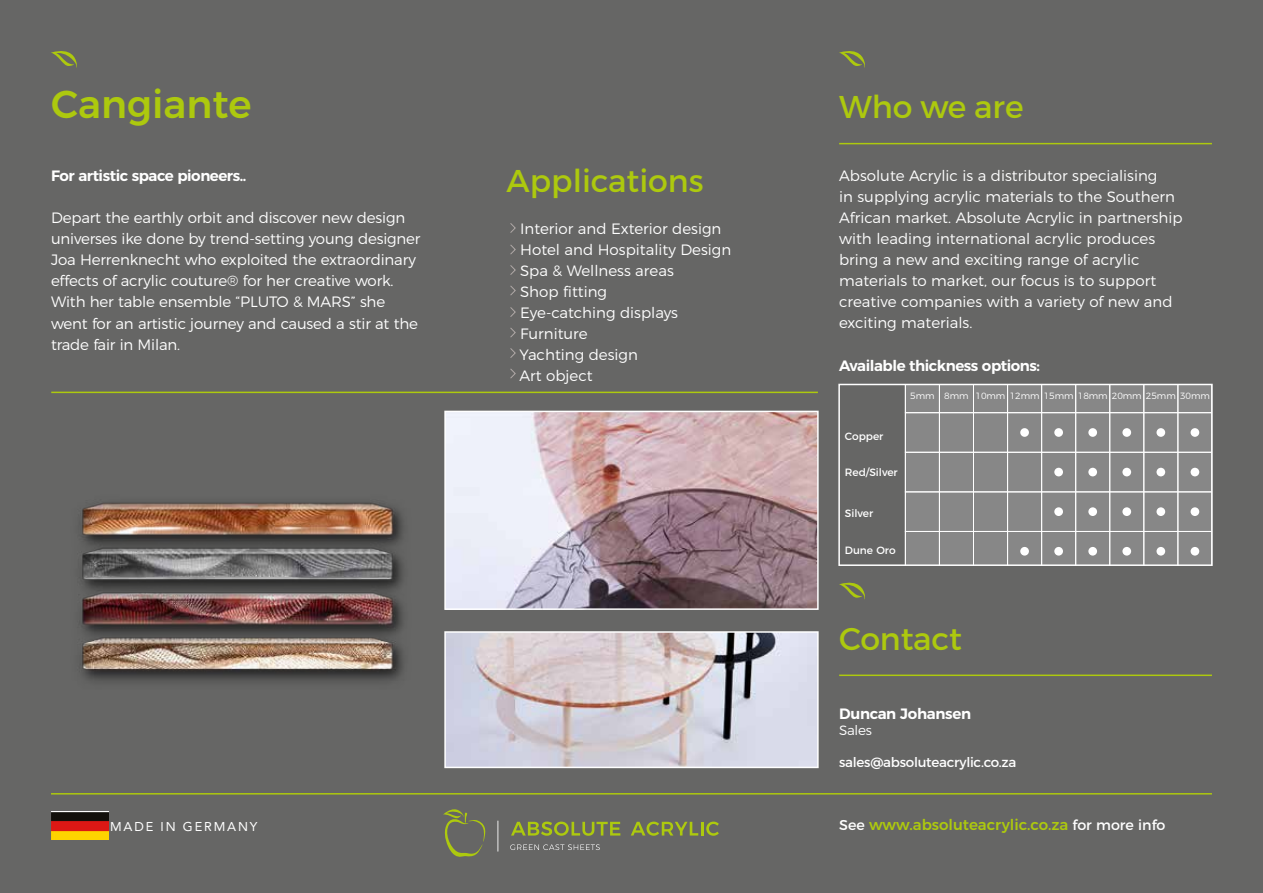
<style>
.page{position:relative;width:1263px;height:893px;background:#666665}
.page>*{position:absolute;margin:0;border:0;box-sizing:border-box;transform-origin:0 0}
.t1{font:500 39px "Montserrat";color:#adc90e}
.t2{font:31.5px "Montserrat";color:#adc90e}
.t3{font:300 15px/21px "Montserrat";color:#fff}
.t4{font:600 15px "Montserrat";letter-spacing:-.03em;color:#fff}
.t5{font:500 15px "Montserrat";color:#adc90e}
.t6{font:13.5px "Montserrat";letter-spacing:-.02em;color:#fff}
.t7{font:300 13.5px "Montserrat";letter-spacing:-.02em;color:#fff}
.t8{font:12.75px "Avenir";letter-spacing:.145em;color:#fff}
.t9{font:10.5px "Montserrat";color:#fff}
.t10{font:300 9px "Montserrat";letter-spacing:-.01em;color:#fff}
.s1{font-weight:400;font-size:14.25px;color:#fff}
</style>
<div class="page">
<hr style="left:51px;top:793px;width:1161px;height:1px;background:#adc90e">
<hr style="left:839px;top:674px;width:373px;height:2px;background:#adc90e">
<svg style="left:839px;top:582px;width:26px;height:17px"></svg>
<svg style="left:510px;top:223px;width:6px;height:10px"></svg>
<svg style="left:510px;top:285px;width:6px;height:11px"></svg>
<svg style="left:510px;top:244px;width:6px;height:11px"></svg>
<svg style="left:510px;top:265px;width:6px;height:10px"></svg>
<svg style="left:510px;top:307px;width:6px;height:10px"></svg>
<svg style="left:510px;top:328px;width:6px;height:10px"></svg>
<svg style="left:510px;top:348px;width:6px;height:10px"></svg>
<svg style="left:510px;top:368px;width:6px;height:11px"></svg>
<img style="left:51px;top:811px;width:57px;height:28px">
<svg style="left:511px;top:821px;width:109px;height:15px"></svg>
<svg style="left:631px;top:822px;width:88px;height:14px"></svg>
<svg style="left:443px;top:809px;width:43px;height:48px"></svg>
<hr style="left:497px;top:821px;width:1px;height:31px;background:#fff">
<svg style="left:510px;top:844px;width:90px;height:6px"></svg>
<svg style="left:905px;top:387px;width:305px;height:176px;background:#8f8f8f"></svg>
<div style="left:1190px;top:428px;width:9px;height:9px;background:#fff;border-radius:50%"></div>
<div style="left:1190px;top:468px;width:9px;height:8px;background:#fff;border-radius:50%"></div>
<div style="left:1190px;top:507px;width:9px;height:9px;background:#fff;border-radius:50%"></div>
<div style="left:1190px;top:547px;width:9px;height:9px;background:#fff;border-radius:50%"></div>
<div style="left:1156px;top:428px;width:9px;height:9px;background:#fff;border-radius:50%"></div>
<div style="left:1156px;top:468px;width:9px;height:8px;background:#fff;border-radius:50%"></div>
<div style="left:1156px;top:507px;width:9px;height:9px;background:#fff;border-radius:50%"></div>
<div style="left:1156px;top:547px;width:9px;height:9px;background:#fff;border-radius:50%"></div>
<div style="left:1122px;top:428px;width:9px;height:9px;background:#fff;border-radius:50%"></div>
<div style="left:1122px;top:468px;width:9px;height:8px;background:#fff;border-radius:50%"></div>
<div style="left:1122px;top:507px;width:9px;height:9px;background:#fff;border-radius:50%"></div>
<div style="left:1122px;top:547px;width:9px;height:9px;background:#fff;border-radius:50%"></div>
<div style="left:1088px;top:428px;width:9px;height:9px;background:#fff;border-radius:50%"></div>
<div style="left:1088px;top:468px;width:9px;height:8px;background:#fff;border-radius:50%"></div>
<div style="left:1088px;top:507px;width:9px;height:9px;background:#fff;border-radius:50%"></div>
<div style="left:1088px;top:547px;width:9px;height:9px;background:#fff;border-radius:50%"></div>
<div style="left:1054px;top:428px;width:9px;height:9px;background:#fff;border-radius:50%"></div>
<div style="left:1054px;top:468px;width:9px;height:8px;background:#fff;border-radius:50%"></div>
<div style="left:1054px;top:507px;width:9px;height:9px;background:#fff;border-radius:50%"></div>
<div style="left:1054px;top:547px;width:9px;height:9px;background:#fff;border-radius:50%"></div>
<div style="left:1020px;top:428px;width:9px;height:9px;background:#fff;border-radius:50%"></div>
<div style="left:1020px;top:547px;width:9px;height:9px;background:#fff;border-radius:50%"></div>
<div style="left:838px;top:384px;width:375px;height:182px;border:2px solid #fff"></div>
<svg style="left:51px;top:51px;width:26px;height:17px"></svg>
<hr style="left:839px;top:143px;width:373px;height:1px;background:#adc90e">
<hr style="left:51px;top:392px;width:767px;height:1px;background:#adc90e">
<img style="left:447px;top:634px;width:369px;height:131px">
<div style="left:444px;top:631px;width:375px;height:137px;border:2px solid #fff"></div>
<img style="left:447px;top:414px;width:369px;height:193px">
<div style="left:444px;top:411px;width:375px;height:199px;border:2px solid #fff"></div>
<img style="left:79px;top:502px;width:325px;height:180px">
<svg style="left:839px;top:51px;width:26px;height:17px"></svg>
<h1 class="t1" style="left:51px;top:73px;width:202px">Cangiante</h1>
<p class="t4" style="left:51px;top:164px;width:197px">For artistic space pioneers..</p>
<p class="t3" style="left:51px;top:206px;width:371px">Depart the earthly orbit and discover new design universes ike done by trend-setting young designer Joa Herrenknecht who exploited the extraordinary effects of acrylic couture® for her creative work.<br>With her table ensemble “PLUTO &amp; MARS” she went for an artistic journey and caused a stir at the trade fair in Milan.</p>
<h2 class="t2" style="left:507px;top:156px;width:199px">Applications</h2>
<p class="t3" style="left:519px;top:217px;width:213px">Interior and Exterior design<br>Hotel and Hospitality Design<br>Spa &amp; Wellness areas<br>Shop fitting<br>Eye-catching displays<br>Furniture<br>Yachting design<br>Art object</p>
<p class="t8" style="left:110px;top:816px;width:149px">MADE IN GERMANY</p>
<h2 class="t2" style="left:839px;top:82px;width:186px">Who we are</h2>
<p class="t3" style="left:839px;top:164px;width:345px">Absolute Acrylic is a distributor specialising<br>in supplying acrylic materials to the Southern African market. Absolute Acrylic in partnership with leading international acrylic produces bring a new and exciting range of acrylic materials to market, our focus is to support creative companies with a variety of new and exciting materials.</p>
<p class="t4" style="left:839px;top:353px;width:202px">Available thickness options:</p>
<p class="t10" style="left:910px;top:389px;width:301px">5mm 8mm 10mm 12mm 15mm 18mm 20mm 25mm 30mm</p>
<p class="t9" style="left:845px;top:427px;width:40px">Copper</p>
<p class="t9" style="left:845px;top:464px;width:54px">Red/Silver</p>
<p class="t9" style="left:845px;top:505px;width:30px">Silver</p>
<p class="t9" style="left:845px;top:542px;width:52px">Dune Oro</p>
<h2 class="t2" style="left:839px;top:613px;width:124px">Contact</h2>
<p class="t4" style="left:839px;top:701px;width:133px">Duncan Johansen</p>
<p class="t7" style="left:839px;top:720px;width:34px">Sales</p>
<p class="t6" style="left:839px;top:752px;width:179px">sales@absoluteacrylic.co.za</p>
<p class="t5" style="left:839px;top:813px;width:328px"><span class="s1">See</span> www.absoluteacrylic.co.za <span class="s1">for more info</span></p>
</div>
